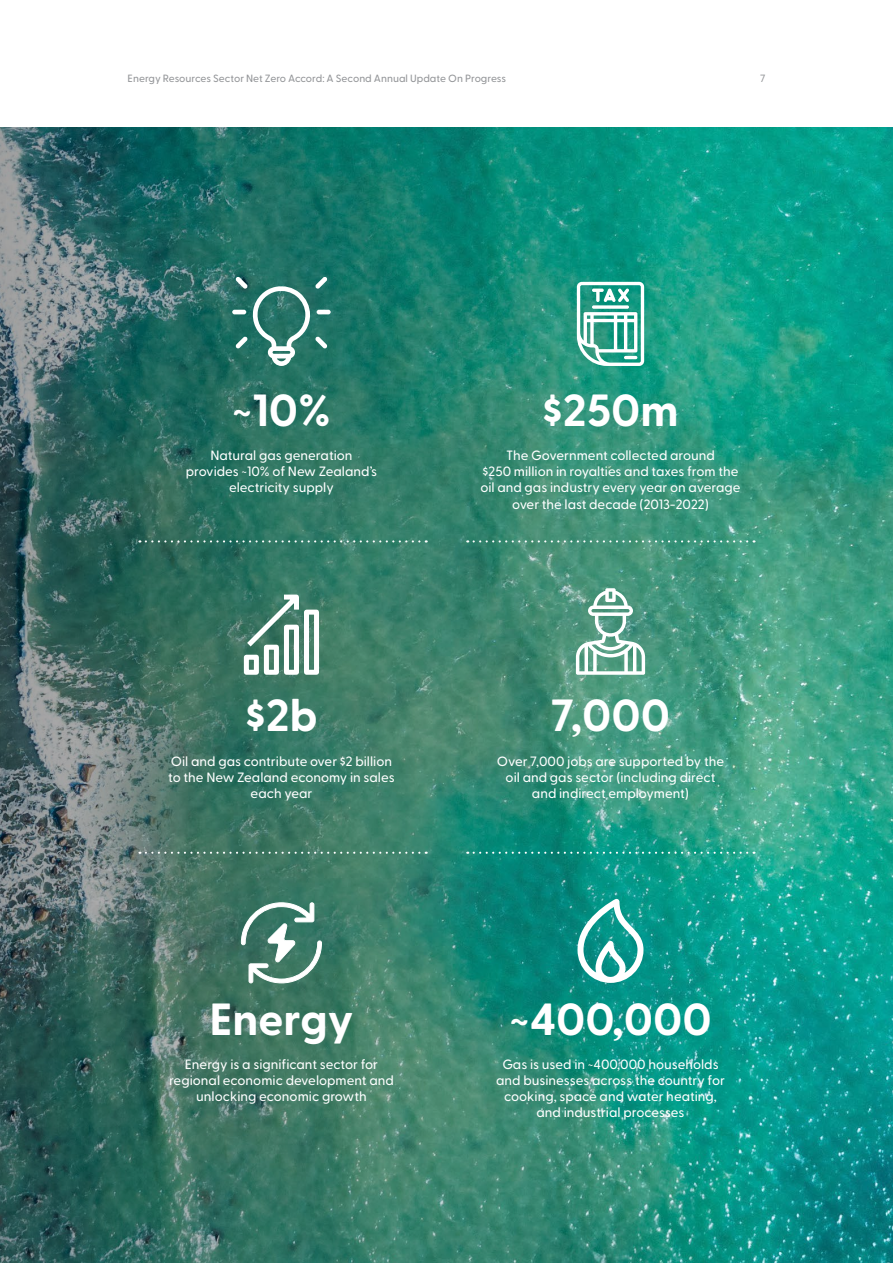
<style>
.page{position:relative;width:893px;height:1263px;background:#fff}
.page>*{position:absolute;margin:0;border:0;box-sizing:border-box;transform-origin:0 0}
.t1{font:700 45px "Greycliff CF";color:#fff}
.t2{font:500 13.5px/16.2px "Greycliff CF";color:#fff;text-align:center}
.t3{font:500 10.5px "Greycliff CF";color:#939598}
</style>
<div class="page">
<img style="left:0;top:128px;width:893px;height:1135px">
<svg style="left:146px;top:852px;width:281px;height:2px"></svg>
<svg style="left:146px;top:540px;width:281px;height:2px"></svg>
<svg style="left:474px;top:852px;width:280px;height:2px"></svg>
<svg style="left:474px;top:540px;width:280px;height:2px"></svg>
<svg style="left:232px;top:277px;width:99px;height:89px;background:#46887d"></svg>
<svg style="left:241px;top:902px;width:81px;height:82px"></svg>
<svg style="left:576px;top:588px;width:69px;height:87px"></svg>
<svg style="left:577px;top:899px;width:66px;height:84px"></svg>
<svg style="left:241px;top:590px;width:81px;height:87px"></svg>
<svg style="left:577px;top:282px;width:67px;height:84px"></svg>
<p class="t3" style="left:128px;top:70px;width:380px">Energy Resources Sector Net Zero Accord: A Second Annual Update On Progress</p>
<p class="t3" style="left:760px;top:70px;width:7px">7</p>
<h1 class="t1" style="left:232px;top:376px;width:101px">~10%</h1>
<p class="t2" style="left:186px;top:446px;width:193px">Natural gas generation provides ~10% of New Zealand’s electricity supply</p>
<h1 class="t1" style="left:245px;top:681px;width:74px">$2b</h1>
<p class="t2" style="left:168px;top:752px;width:228px">Oil and gas contribute over $2 billion to the New Zealand economy in sales each year</p>
<h1 class="t1" style="left:209px;top:984px;width:146px">Energy</h1>
<p class="t2" style="left:169px;top:1055px;width:226px">Energy is a significant sector for regional economic development and unlocking economic growth</p>
<h1 class="t1" style="left:542px;top:376px;width:138px">$250m</h1>
<p class="t2" style="left:480px;top:446px;width:262px">The Government collected around<br>$250 million in royalties and taxes from the oil and gas industry every year on average over the last decade (2013-2022)</p>
<h1 class="t1" style="left:551px;top:681px;width:121px">7,000</h1>
<p class="t2" style="left:497px;top:752px;width:229px">Over 7,000 jobs are supported by the oil and gas sector (including direct and indirect employment)</p>
<h1 class="t1" style="left:509px;top:984px;width:204px">~400,000</h1>
<p class="t2" style="left:496px;top:1055px;width:230px">Gas is used in ~400,000 households and businesses across the country for cooking, space and water heating, and industrial processes</p>
</div>
